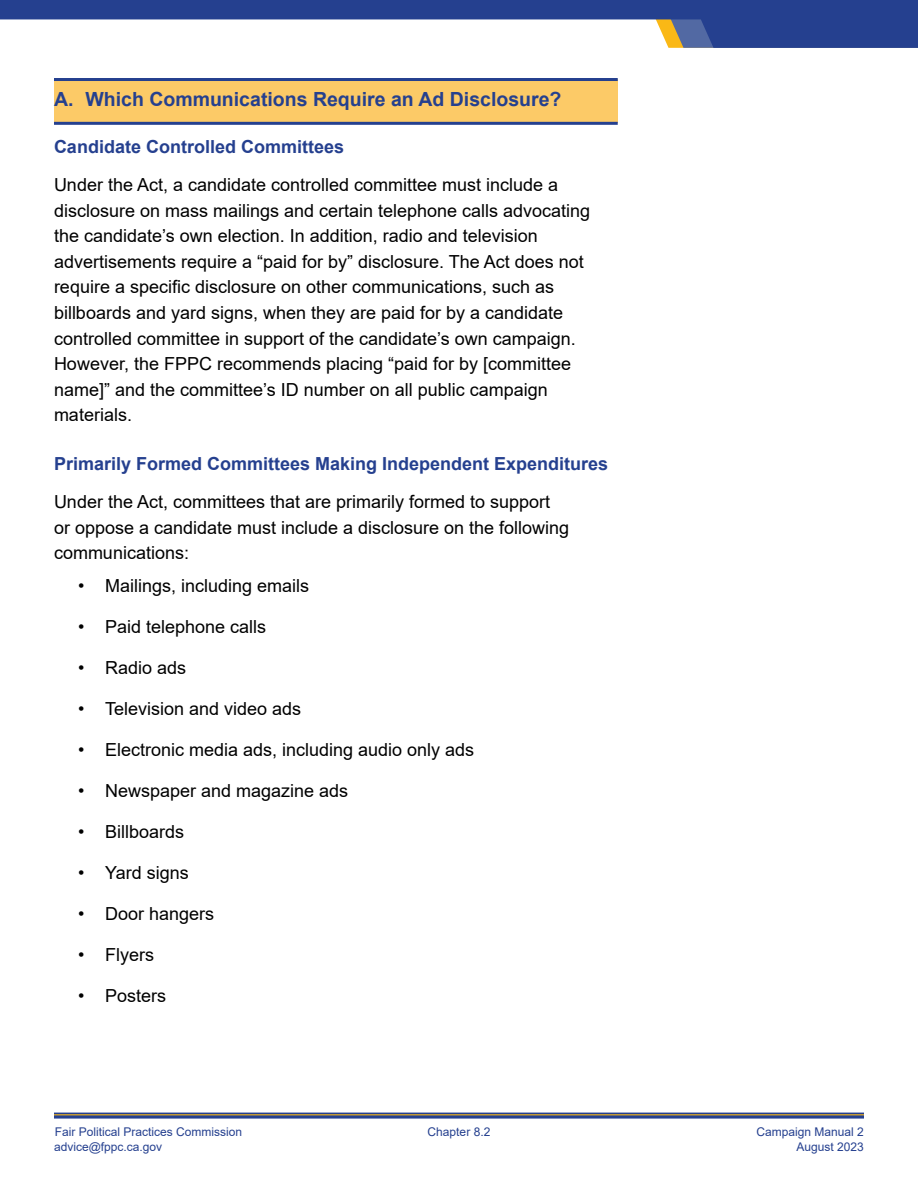
<style>
.page{position:relative;width:918px;height:1188px;background:#fff}
.page>*{position:absolute;margin:0;border:0;box-sizing:border-box;transform-origin:0 0}
.t1{font:700 19.5px "Arial";color:#25408f}
.t2{font:18px/25.5px "Arial";color:#000}
.t3{font:700 18px "Arial";color:#25408f}
.t4{font:12px/15px "Arial";color:#25408f}
</style>
<div class="page">
<svg style="left:54px;top:1113px;width:810px;height:6px;fill:#25408f"></svg>
<hr style="left:54px;top:1114px;width:810px;height:1px;background:#fab816">
<svg style="left:0;top:0;width:918px;height:48px;fill:#25408f"></svg>
<div style="left:54px;top:80px;width:564px;height:43px;background:#fcca67"></div>
<hr style="left:54px;top:122px;width:564px;height:3px;background:#25408f">
<hr style="left:54px;top:78px;width:564px;height:3px;background:#25408f">
<h2 class="t1" style="left:54px;top:86px;width:509px">A Which Communications Require an Ad Disclosure?</h2>
<h3 class="t3" style="left:54px;top:134px;width:292px">Candidate Controlled Committees</h3>
<p class="t2" style="left:54px;top:172px;width:538px">Under the Act, a candidate controlled committee must include a disclosure on mass mailings and certain telephone calls advocating the candidate’s own election. In addition, radio and television advertisements require a “paid for by” disclosure. The Act does not require a specific disclosure on other communications, such as billboards and yard signs, when they are paid for by a candidate controlled committee in support of the candidate’s own campaign.<br>However, the FPPC recommends placing “paid for by [committee name]” and the committee’s ID number on all public campaign materials.</p>
<h3 class="t3" style="left:54px;top:451px;width:556px">Primarily Formed Committees Making Independent Expenditures</h3>
<p class="t2" style="left:54px;top:489px;width:517px">Under the Act, committees that are primarily formed to support or oppose a candidate must include a disclosure on the following communications:</p>
<p class="t2" style="left:78px;top:572px;width:233px">• Mailings, including emails</p>
<p class="t2" style="left:78px;top:613px;width:190px">• Paid telephone calls</p>
<p class="t2" style="left:78px;top:654px;width:110px">• Radio ads</p>
<p class="t2" style="left:78px;top:695px;width:225px">• Television and video ads</p>
<p class="t2" style="left:78px;top:736px;width:398px">• Electronic media ads, including audio only ads</p>
<p class="t2" style="left:78px;top:777px;width:272px">• Newspaper and magazine ads</p>
<p class="t2" style="left:78px;top:818px;width:108px">• Billboards</p>
<p class="t2" style="left:78px;top:859px;width:112px">• Yard signs</p>
<p class="t2" style="left:78px;top:900px;width:138px">• Door hangers</p>
<p class="t2" style="left:78px;top:941px;width:77px">• Flyers</p>
<p class="t2" style="left:78px;top:982px;width:90px">• Posters</p>
<p class="t4" style="left:54px;top:1124px;width:190px">Fair Political Practices Commission advice@fppc.ca.gov</p>
<p class="t4" style="left:428px;top:1124px;width:64px">Chapter 8.2</p>
<p class="t4" style="left:757px;top:1124px;width:109px;text-align:right">Campaign Manual 2<br>August 2023</p>
</div>
